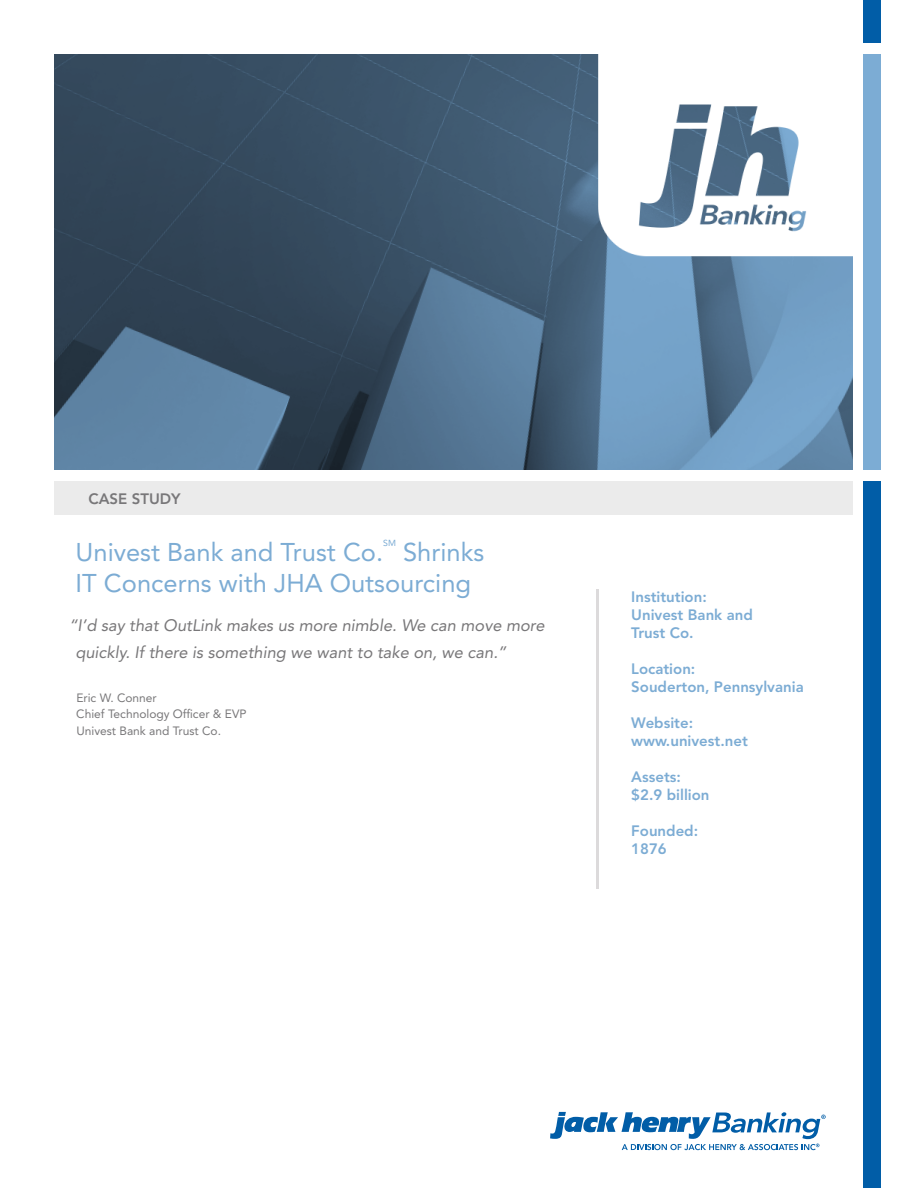
<style>
.page{position:relative;width:918px;height:1188px;background:#fff}
.page>*{position:absolute;margin:0;border:0;box-sizing:border-box;transform-origin:0 0}
.t1{font:25.5px/30.6px "Avenir LT Std";color:#7cacd4}
.t2{font:italic 16.5px/27px "Avenir LT Std";color:#787779}
.t3{font:800 15px/18px "Avenir LT Std";color:#7cacd4}
.t4{font:800 15px "Avenir LT Std";color:#787779}
.t5{font:12px/16.5px "Avenir LT Std";color:#787779}
.t6{font:8.7px "Avenir LT Std";color:#7cacd4}
</style>
<div class="page">
<div style="left:864px;top:0;width:17px;height:43px;background:#015da7"></div>
<div style="left:864px;top:54px;width:17px;height:415px;background:#7cacd4"></div>
<div style="left:864px;top:482px;width:17px;height:706px;background:#015da7"></div>
<div style="left:54px;top:482px;width:798px;height:33px;background:#ebebeb"></div>
<hr style="left:597px;top:589px;width:2px;height:300px;background:#dcdadb">
<svg style="left:550px;top:1112px;width:276px;height:38px"></svg>
<svg style="left:54px;top:54px;width:798px;height:415px;background:#47647d"></svg>
<img style="left:598px;top:54px;width:255px;height:203px">
<p class="t4" style="left:88px;top:490px;width:94px">CASE STUDY</p>
<h1 class="t1" style="left:76px;top:537px;width:309px">Univest Bank and Trust Co.</h1>
<p class="t6" style="left:383px;top:538px;width:14px">SM</p>
<h1 class="t1" style="left:76px;top:537px;width:410px;text-indent:327px">Shrinks<br>IT Concerns with JHA Outsourcing</h1>
<p class="t2" style="left:75px;top:612px;width:471px;text-indent:-6px">“I’d say that OutLink makes us more nimble. We can move more quickly. If there is something we want to take on, we can.”</p>
<p class="t5" style="left:76px;top:690px;width:172px">Eric W. Conner<br>Chief Technology Officer &amp; EVP<br>Univest Bank and Trust Co.</p>
<p class="t3" style="left:631px;top:588px;width:123px">Institution:<br>Univest Bank and<br>Trust Co.</p>
<p class="t3" style="left:631px;top:660px;width:174px">Location:<br>Souderton, Pennsylvania</p>
<p class="t3" style="left:631px;top:714px;width:118px">Website: www.univest.net</p>
<p class="t3" style="left:631px;top:768px;width:80px">Assets: $2.9 billion</p>
<p class="t3" style="left:631px;top:822px;width:68px">Founded:<br>1876</p>
</div>
